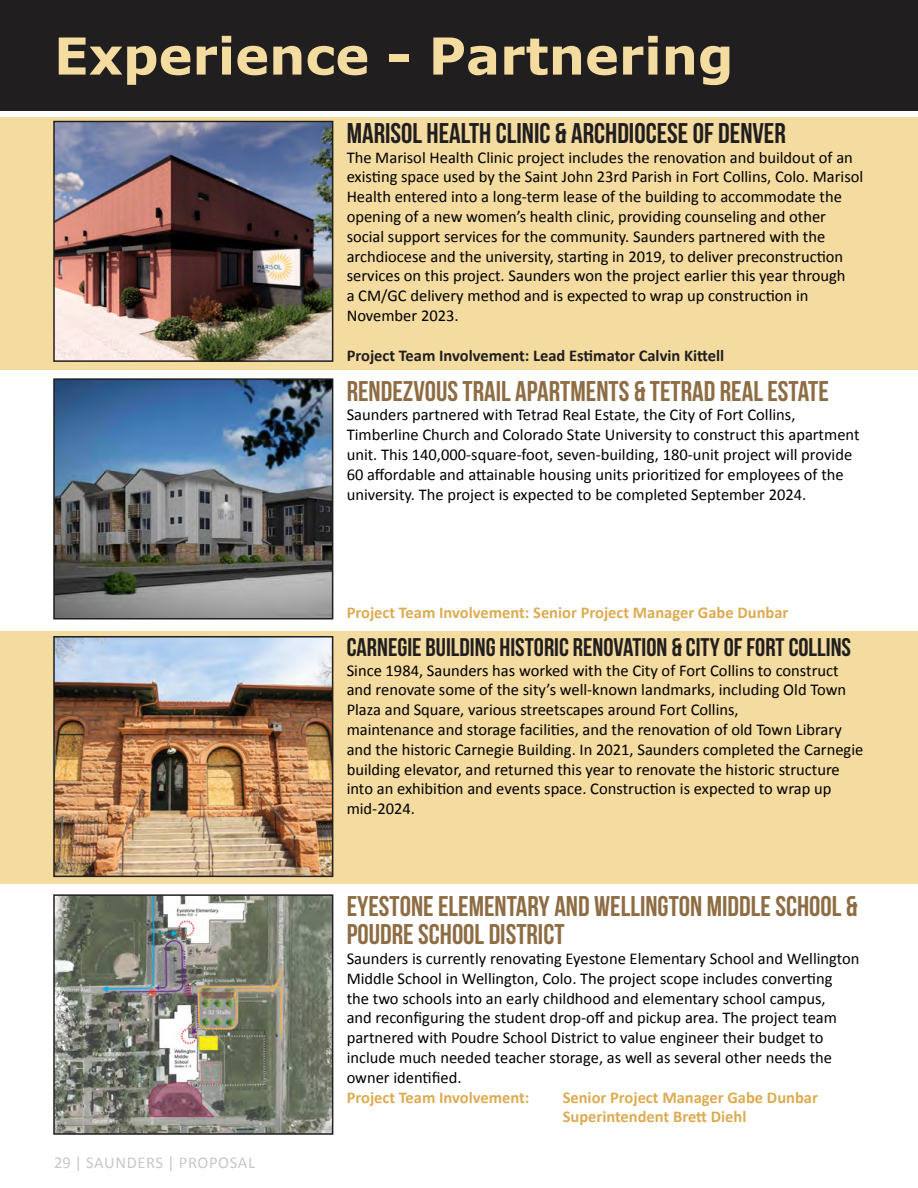
<style>
.page{position:relative;width:918px;height:1188px;background:#fff}
.page>*{position:absolute;margin:0;border:0;box-sizing:border-box;transform-origin:0 0}
.t1{font:700 51px "Verdana";color:#f4dba0}
.t2{font:700 28.5px/28.5px "Bebas Neue";color:#8e6d44}
.t3{font:700 28.5px "Bebas Neue";color:#201e1e}
.t4{font:700 25.5px "Bebas Neue";color:#201e1e}
.t5{font:16.5px/19.8px "Calibri";color:#000}
.t6{font:700 16.5px/19.8px "Calibri";color:#ddab51}
.t7{font:700 16.5px "Calibri";color:#201e1e}
.t8{font:16.5px "Calibri";letter-spacing:.04em;color:#c7c9c7}
</style>
<div class="page">
<div style="left:0;top:631px;width:918px;height:252px;background:#f4dba0"></div>
<div style="left:0;top:117px;width:918px;height:252px;background:#f4dba0"></div>
<div style="left:0;top:0;width:918px;height:110px;background:#201e1e"></div>
<img style="left:56px;top:124px;width:274px;height:235px">
<div style="left:53px;top:121px;width:280px;height:241px;border:2px solid #201e1e"></div>
<img style="left:56px;top:381px;width:274px;height:236px">
<div style="left:53px;top:378px;width:280px;height:242px;border:2px solid #201e1e"></div>
<img style="left:56px;top:639px;width:274px;height:235px">
<div style="left:53px;top:636px;width:280px;height:241px;border:2px solid #201e1e"></div>
<img style="left:56px;top:897px;width:274px;height:235px">
<div style="left:53px;top:894px;width:280px;height:241px;border:2px solid #201e1e"></div>
<h1 class="t1" style="left:54px;top:23px;width:681px">Experience - Partnering</h1>
<h2 class="t3" style="left:347px;top:117px;width:441px">MARISOL HEALTH CLINIC &amp; ARCHDIOCESE OF DENVER</h2>
<p class="t5" style="left:347px;top:147px;width:518px">The Marisol Health Clinic project includes the renovation and buildout of an existing space used by the Saint John 23rd Parish in Fort Collins, Colo. Marisol Health entered into a long-term lease of the building to accommodate the opening of a new women’s health clinic, providing counseling and other social support services for the community. Saunders partnered with the archdiocese and the university, starting in 2019, to deliver preconstruction services on this project. Saunders won the project earlier this year through<br>a CM/GC delivery method and is expected to wrap up construction in November 2023.</p>
<p class="t7" style="left:347px;top:344px;width:379px">Project Team Involvement: Lead Estimator Calvin Kittell</p>
<h2 class="t2" style="left:347px;top:376px;width:484px">RENDEZVOUS TRAIL APARTMENTS &amp; TETRAD REAL ESTATE</h2>
<p class="t5" style="left:347px;top:404px;width:514px">Saunders partnered with Tetrad Real Estate, the City of Fort Collins, Timberline Church and Colorado State University to construct this apartment unit. This 140,000-square-foot, seven-building, 180-unit project will provide 60 affordable and attainable housing units prioritized for employees of the university. The project is expected to be completed September 2024.</p>
<p class="t6" style="left:347px;top:602px;width:443px">Project Team Involvement: Senior Project Manager Gabe Dunbar</p>
<h3 class="t4" style="left:347px;top:633px;width:506px">CARNEGIE BUILDING HISTORIC RENOVATION &amp; CITY OF FORT COLLINS</h3>
<p class="t5" style="left:347px;top:660px;width:518px">Since 1984, Saunders has worked with the City of Fort Collins to construct and renovate some of the sity’s well-known landmarks, including Old Town Plaza and Square, various streetscapes around Fort Collins,<br>maintenance and storage facilities, and the renovation of old Town Library and the historic Carnegie Building. In 2021, Saunders completed the Carnegie building elevator, and returned this year to renovate the historic structure into an exhibition and events space. Construction is expected to wrap up mid-2024.</p>
<p class="t8" style="left:54px;top:1151px;width:202px">29 | SAUNDERS | PROPOSAL</p>
<h2 class="t2" style="left:347px;top:891px;width:513px">EYESTONE ELEMENTARY AND WELLINGTON MIDDLE SCHOOL &amp;<br>POUDRE SCHOOL DISTRICT</h2>
<p class="t5" style="left:347px;top:948px;width:514px">Saunders is currently renovating Eyestone Elementary School and Wellington Middle School in Wellington, Colo. The project scope includes converting<br>the two schools into an early childhood and elementary school campus,<br>and reconfiguring the student drop-off and pickup area. The project team partnered with Poudre School District to value engineer their budget to include much needed teacher storage, as well as several other needs the owner identified.</p>
<p class="t6" style="left:347px;top:1087px;width:184px">Project Team Involvement:</p>
<p class="t6" style="left:563px;top:1087px;width:257px">Senior Project Manager Gabe Dunbar<br>Superintendent Brett Diehl</p>
</div>
